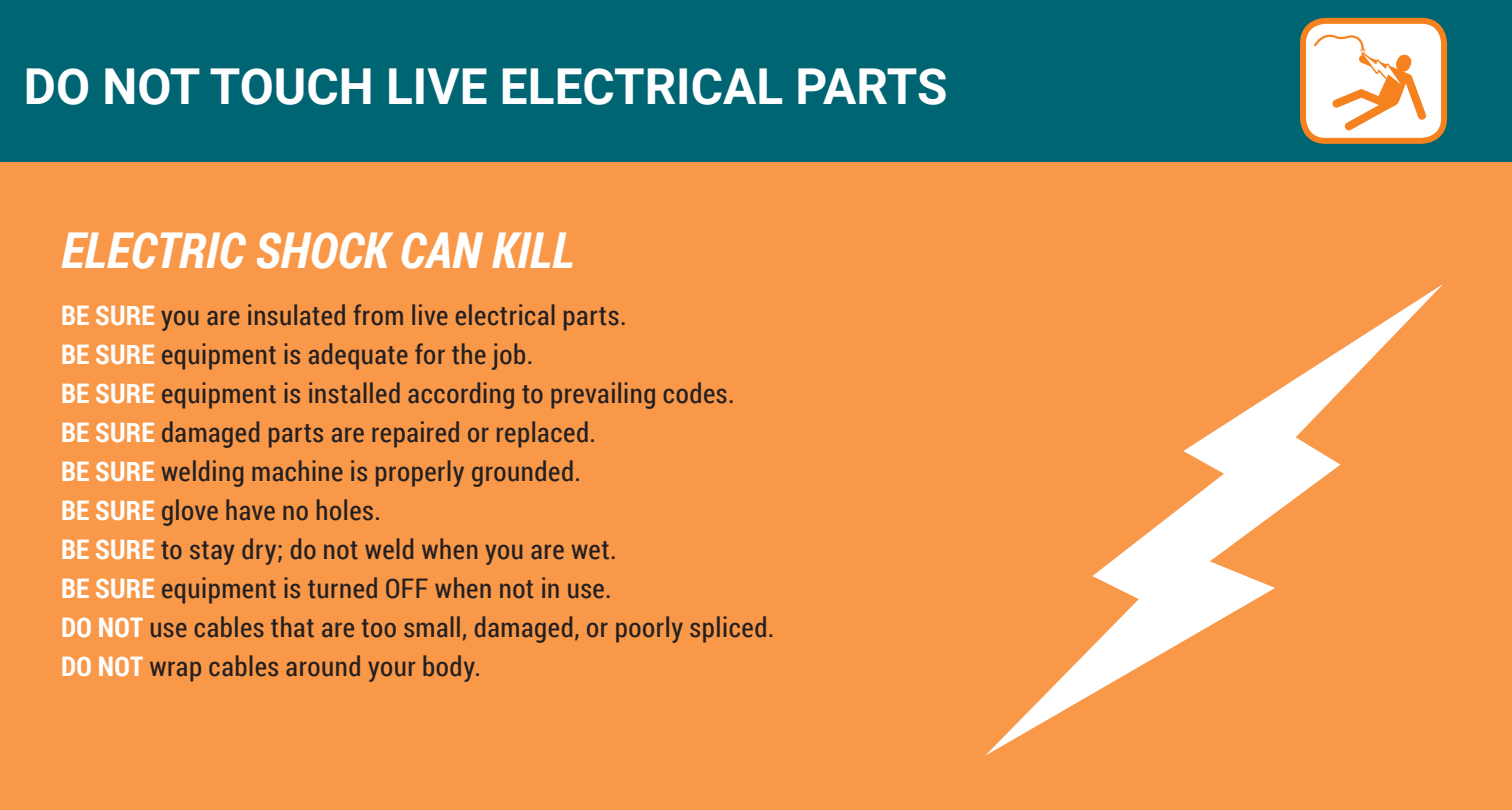
<style>
.page{position:relative;width:1512px;height:810px;background:#fff}
.page>*{position:absolute;margin:0;border:0;box-sizing:border-box;transform-origin:0 0}
.t1{font:700 49.5px "Roboto";color:#fff}
.t2{font:italic 700 49.5px "Roboto Condensed";color:#fff}
.t3{font:27px/39px "Roboto Condensed";letter-spacing:.02em;color:#231f20}
.s1{font-weight:700;color:#fff}
</style>
<div class="page">
<div style="left:0;top:162px;width:1512px;height:648px;background:#f89848"></div>
<div style="left:0;top:0;width:1512px;height:162px;background:#006573"></div>
<svg style="left:985px;top:284px;width:458px;height:472px"></svg>
<div style="left:1303px;top:21px;width:141px;height:120px;background:#fff;border-radius:22px"></div>
<div style="left:1300px;top:18px;width:147px;height:126px;border:6px solid #f5821f;border-radius:22px"></div>
<svg style="left:1314px;top:34px;width:112px;height:97px"></svg>
<p class="t1" style="left:24px;top:52px;width:925px">DO NOT TOUCH LIVE ELECTRICAL PARTS</p>
<p class="t2" style="left:61px;top:216px;width:515px">ELECTRIC SHOCK CAN KILL</p>
<p class="t3" style="left:61px;top:295px;width:715px"><span class="s1">BE SURE</span> you are insulated from live electrical parts.<br><span class="s1">BE SURE</span> equipment is adequate for the job.<br><span class="s1">BE SURE</span> equipment is installed according to prevailing codes.<br><span class="s1">BE SURE</span> damaged parts are repaired or replaced.<br><span class="s1">BE SURE</span> welding machine is properly grounded.<br><span class="s1">BE SURE</span> glove have no holes.<br><span class="s1">BE SURE</span> to stay dry; do not weld when you are wet.<br><span class="s1">BE SURE</span> equipment is turned OFF when not in use.<br><span class="s1">DO NOT</span> use cables that are too small, damaged, or poorly spliced.<br><span class="s1">DO NOT</span> wrap cables around your body.</p>
</div>
